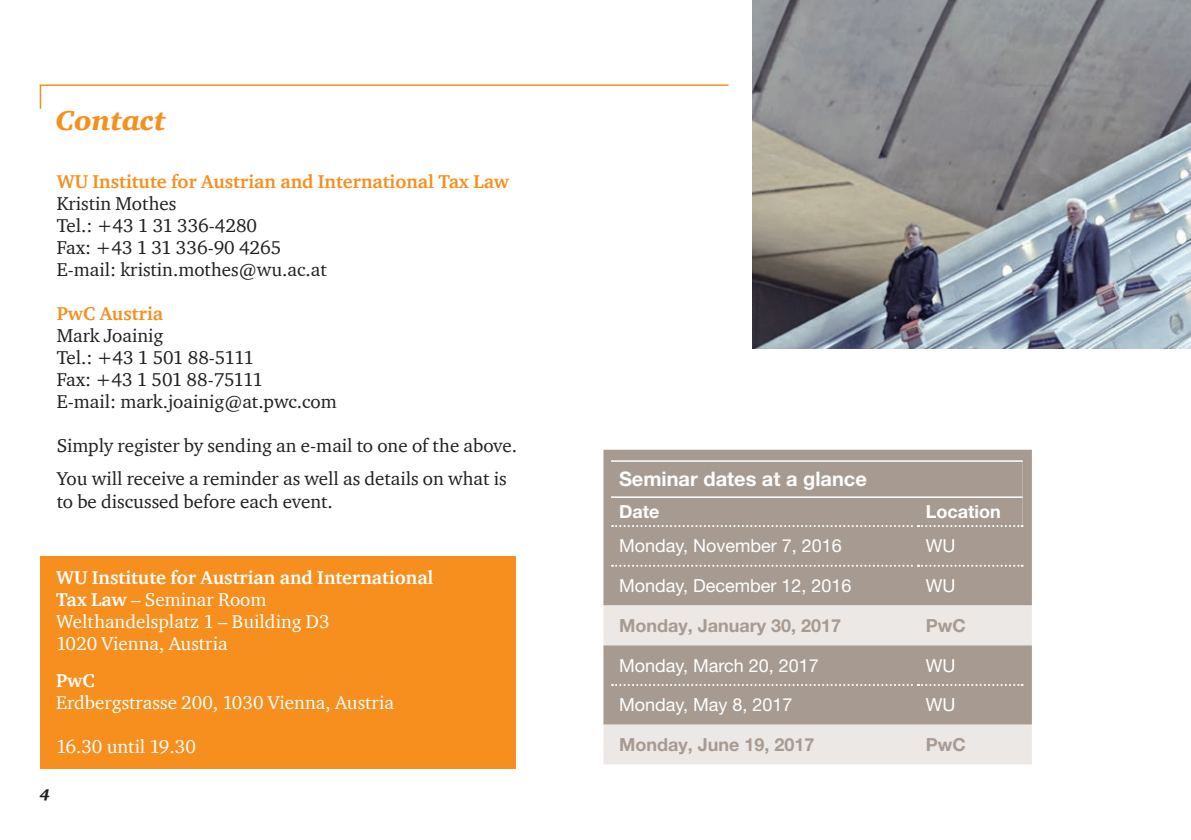
<style>
.page{position:relative;width:1191px;height:840px;background:#fff}
.page>*{position:absolute;margin:0;border:0;box-sizing:border-box;transform-origin:0 0}
.t1{font:italic 900 28px "ITC Charter Com";color:#f68f1e}
.t2{font:700 20px "Helvetica Neue LT Pro";color:#fff}
.t3{font:19px/22px "ITC Charter Com";color:#231f20}
.t4{font:19px/22px "ITC Charter Com";color:#fff}
.t5{font:700 19px "ITC Charter Com";color:#f68f1e}
.t6{font:700 19px "ITC Charter Com";color:#fff}
.t7{font:18px "Helvetica Neue LT Pro";color:#fff}
.t8{font:700 18px "Helvetica Neue LT Pro";color:#a79b91}
.t9{font:700 18px "Helvetica Neue LT Pro";color:#fff}
.t10{font:italic 900 16px "ITC Charter Com";color:#231f20}
.s1{font-weight:700}
</style>
<div class="page">
<img style="left:753px;top:0;width:438px;height:348px">
<div style="left:40px;top:556px;width:476px;height:212px;background:#f68f1e"></div>
<div style="left:603px;top:449px;width:429px;height:156px;background:#a79b91"></div>
<svg style="left:603px;top:605px;width:429px;height:159px;background:#cac2bc"></svg>
<svg style="left:612px;top:564px;width:410px;height:2px"></svg>
<svg style="left:612px;top:683px;width:410px;height:2px"></svg>
<hr style="left:611px;top:460px;width:307px;height:1px;background:#fff">
<hr style="left:918px;top:460px;width:104px;height:1px;background:#fff">
<div style="left:611px;top:461px;width:411px;height:65px;background:#a79b91"></div>
<hr style="left:40px;top:84px;width:688px;height:2px;background:#f68f1e">
<svg style="left:40px;top:86px;width:1px;height:23px"></svg>
<h1 class="t1" style="left:55px;top:103px;width:112px">Contact</h1>
<p class="t5" style="left:57px;top:169px;width:454px">WU Institute for Austrian and International Tax Law</p>
<p class="t3" style="left:57px;top:192px;width:271px">Kristin Mothes<br>Tel.: +43 1 31 336-4280<br>Fax: +43 1 31 336-90 4265<br>E-mail: kristin.mothes@wu.ac.at</p>
<p class="t5" style="left:57px;top:301px;width:108px">PwC Austria</p>
<p class="t3" style="left:57px;top:324px;width:282px">Mark Joainig<br>Tel.: +43 1 501 88-5111<br>Fax: +43 1 501 88-75111<br>E-mail: mark.joainig@at.pwc.com</p>
<p class="t3" style="left:57px;top:428px;width:462px;line-height:33.4px">Simply register by sending an e-mail to one of the above.<br>You will receive a reminder as well as details on what is</p>
<p class="t3" style="left:57px;top:489px;width:277px">to be discussed before each event.</p>
<p class="t4" style="left:56px;top:566px;width:379px"><span class="s1">WU Institute for Austrian and International<br>Tax Law</span> – Seminar Room<br>Welthandelsplatz 1 – Building D3<br>1020 Vienna, Austria</p>
<p class="t6" style="left:56px;top:667px;width:40px">PwC</p>
<p class="t4" style="left:56px;top:690px;width:339px">Erdbergstrasse 200, 1030 Vienna, Austria</p>
<p class="t4" style="left:56px;top:734px;width:141px">16.30 until 19.30</p>
<p class="t10" style="left:40px;top:784px;width:12px">4</p>
<p class="t2" style="left:619px;top:466px;width:249px">Seminar dates at a glance</p>
<p class="t9" style="left:619px;top:500px;width:42px">Date</p>
<p class="t9" style="left:926px;top:500px;width:76px">Location</p>
<p class="t7" style="left:619px;top:535px;width:224px">Monday, November 7, 2016</p>
<p class="t7" style="left:926px;top:535px;width:31px">WU</p>
<p class="t7" style="left:619px;top:574px;width:234px">Monday, December 12, 2016</p>
<p class="t7" style="left:926px;top:574px;width:31px">WU</p>
<p class="t8" style="left:619px;top:614px;width:224px">Monday, January 30, 2017</p>
<p class="t8" style="left:926px;top:614px;width:41px">PwC</p>
<p class="t7" style="left:619px;top:654px;width:201px">Monday, March 20, 2017</p>
<p class="t7" style="left:926px;top:654px;width:31px">WU</p>
<p class="t7" style="left:619px;top:693px;width:175px">Monday, May 8, 2017</p>
<p class="t7" style="left:926px;top:693px;width:31px">WU</p>
<p class="t8" style="left:619px;top:733px;width:197px">Monday, June 19, 2017</p>
<p class="t8" style="left:926px;top:733px;width:41px">PwC</p>
</div>
